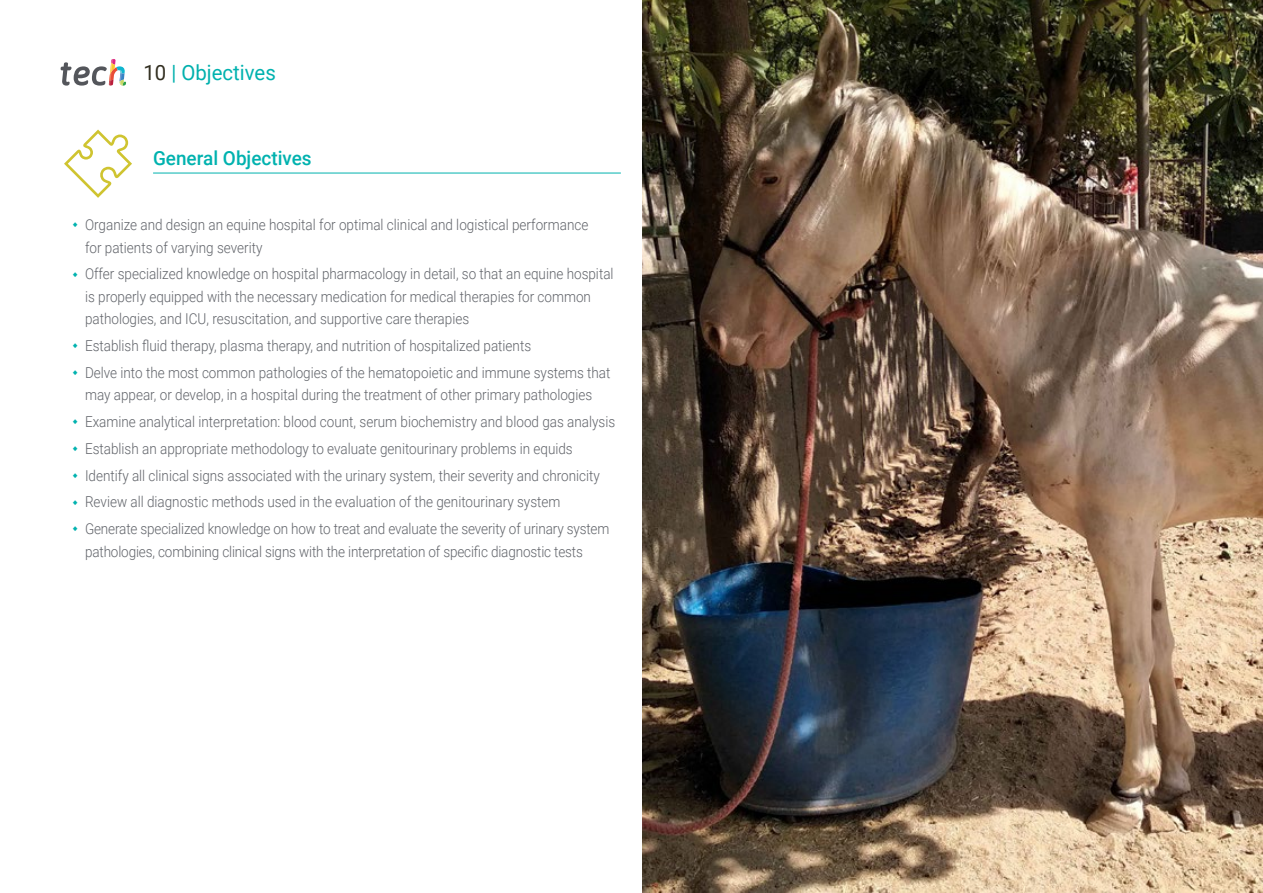
<style>
.page{position:relative;width:1263px;height:893px;background:#fff}
.page>*{position:absolute;margin:0;border:0;box-sizing:border-box;transform-origin:0 0}
.t1{font:21px "Roboto";color:#00b2af}
.t2{font:500 19.5px "Roboto";color:#00b2af}
.t3{font:300 15px/26.7px "Roboto";color:#61646a;scale:.9 1}
.s1{color:#312e20}
.s2{color:#00b0ad}
</style>
<div class="page">
<hr style="left:153px;top:173px;width:468px;height:1px;background:#00b2af">
<svg style="left:64px;top:130px;width:68px;height:68px"></svg>
<img style="left:642px;top:0;width:621px;height:893px">
<svg style="left:61px;top:59px;width:65px;height:27px"></svg>
<h1 class="t1" style="left:144px;top:57px;width:134px"><span class="s1">10</span> <span class="s2">| Obj</span>ectives</h1>
<h2 class="t2" style="left:153px;top:144px;width:160px">General Objectives</h2>
<p class="t3" style="left:85px;top:213px;width:561px;line-height:22.5px">Organize and design an equine hospital for optimal clinical and logistical performance for patients of varying severity</p>
<p class="t3" style="left:85px;top:262px;width:589px;line-height:22.5px">Offer specialized knowledge on hospital pharmacology in detail, so that an equine hospital is properly equipped with the necessary medication for medical therapies for common pathologies, and ICU, resuscitation, and supportive care therapies</p>
<p class="t3" style="left:85px;top:332px;width:585px">Establish fluid therapy, plasma therapy, and nutrition of hospitalized patients<br>Delve into the most common pathologies of the hematopoietic and immune systems that</p>
<p class="t3" style="left:85px;top:381px;width:590px">may appear, or develop, in a hospital during the treatment of other primary pathologies Examine analytical interpretation: blood count, serum biochemistry and blood gas analysis Establish an appropriate methodology to evaluate genitourinary problems in equids Identify all clinical signs associated with the urinary system, their severity and chronicity Review all diagnostic methods used in the evaluation of the genitourinary system Generate specialized knowledge on how to treat and evaluate the severity of urinary system</p>
<p class="t3" style="left:85px;top:537px;width:555px">pathologies, combining clinical signs with the interpretation of specific diagnostic tests</p>
</div>
